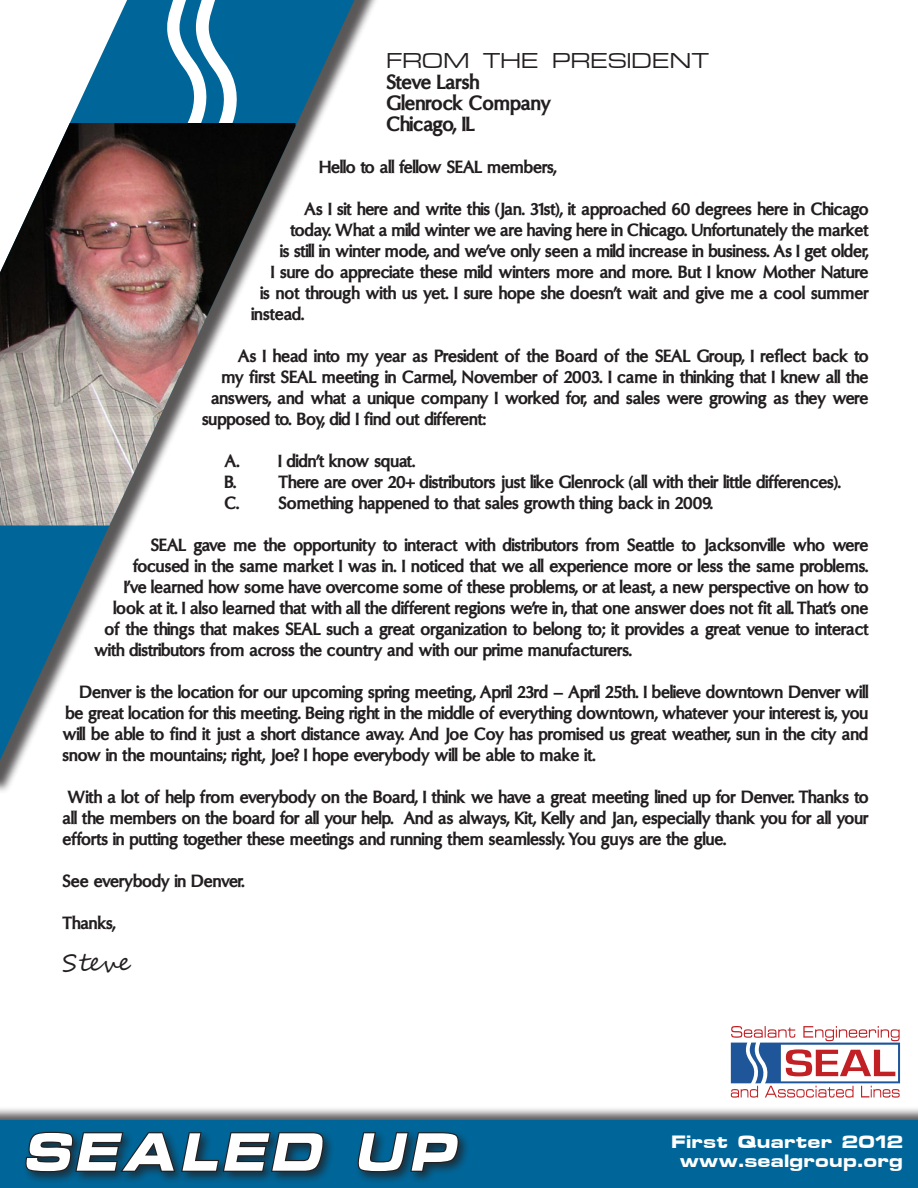
<style>
.page{position:relative;width:918px;height:1188px;background:#fff}
.page>*{position:absolute;margin:0;border:0;box-sizing:border-box;transform-origin:0 0}
.t1{font:italic 700 63.75px "Metrostyle Extended";color:#fff;scale:.92 1}
.t2{font:25.2px "Metrostyle Extended";color:#231f20}
.t3{font:24px "Segoe Script";color:#231f20}
.t4{font:21px "Oregon LDO Black";color:#231f20}
.t5{font:700 21px "Metrostyle Extended";color:#fff}
.t6{font:18px/21px "Oregon LDO Black";color:#231f20;text-align:justify}
</style>
<div class="page">
<svg style="left:0;top:0;width:354px;height:760px"></svg>
<img style="left:0;top:123px;width:296px;height:402px">
<svg style="left:156px;top:0;width:104px;height:123px"></svg>
<div style="left:0;top:1106px;width:918px;height:82px;background:#231f20;opacity:.75"></div>
<div style="left:0;top:1120px;width:918px;height:68px;background:#069"></div>
<div style="left:22px;top:1128px;width:449px;height:56px;background:#231f20;opacity:.75"></div>
<svg style="left:25px;top:1129px;width:299px;height:47px"></svg>
<svg style="left:356px;top:1131px;width:105px;height:42px"></svg>
<svg style="left:731px;top:1026px;width:169px;height:72px"></svg>
<p class="t2" style="left:387px;top:47px;width:324px">FROM THE PRESIDENT</p>
<p class="t4" style="left:386px;top:70px;width:94px">Steve Larsh</p>
<p class="t4" style="left:387px;top:91px;width:166px">Glenrock Company</p>
<p class="t4" style="left:387px;top:112px;width:89px">Chicago, IL</p>
<p class="t6" style="left:319px;top:157px;width:239px">Hello to all fellow SEAL members,</p>
<p class="t6" style="left:304px;top:199px;width:566px">As I sit here and write this (Jan. 31st), it approached 60 degrees here in Chicago</p>
<p class="t6" style="left:291px;top:220px;width:580px">today. What a mild winter we are having here in Chicago. Unfortunately the market</p>
<p class="t6" style="left:280px;top:241px;width:590px">is still in winter mode, and we’ve only seen a mild increase in business. As I get older,</p>
<p class="t6" style="left:271px;top:262px;width:599px">I sure do appreciate these mild winters more and more. But I know Mother Nature</p>
<p class="t6" style="left:261px;top:283px;width:610px">is not through with us yet. I sure hope she doesn’t wait and give me a cool summer</p>
<p class="t6" style="left:252px;top:304px;width:54px">instead.</p>
<p class="t6" style="left:238px;top:346px;width:632px">As I head into my year as President of the Board of the SEAL Group, I reflect back to</p>
<p class="t6" style="left:222px;top:367px;width:648px">my first SEAL meeting in Carmel, November of 2003. I came in thinking that I knew all the</p>
<p class="t6" style="left:211px;top:388px;width:659px">answers, and what a unique company I worked for, and sales were growing as they were</p>
<p class="t6" style="left:202px;top:409px;width:286px">supposed to. Boy, did I find out different:</p>
<p class="t6" style="left:224px;top:451px;width:192px">A. I didn’t know squat.</p>
<p class="t6" style="left:225px;top:472px;width:618px">B. There are over 20+ distributors just like Glenrock (all with their little differences).</p>
<p class="t6" style="left:225px;top:493px;width:490px">C. Something happened to that sales growth thing back in 2009.</p>
<p class="t6" style="left:151px;top:535px;width:719px">SEAL gave me the opportunity to interact with distributors from Seattle to Jacksonville who were</p>
<p class="t6" style="left:133px;top:556px;width:737px">focused in the same market I was in. I noticed that we all experience more or less the same problems.</p>
<p class="t6" style="left:124px;top:577px;width:746px">I’ve learned how some have overcome some of these problems, or at least, a new perspective on how to</p>
<p class="t6" style="left:114px;top:598px;width:756px">look at it. I also learned that with all the different regions we’re in, that one answer does not fit all. That’s one</p>
<p class="t6" style="left:105px;top:619px;width:766px">of the things that makes SEAL such a great organization to belong to; it provides a great venue to interact</p>
<p class="t6" style="left:94px;top:640px;width:539px">with distributors from across the country and with our prime manufacturers.</p>
<p class="t6" style="left:63px;top:682px;width:807px;text-indent:17px">Denver is the location for our upcoming spring meeting, April 23rd – April 25th. I believe downtown Denver will be great location for this meeting. Being right in the middle of everything downtown, whatever your interest is, you will be able to find it just a short distance away. And Joe Coy has promised us great weather, sun in the city and snow in the mountains; right, Joe? I hope everybody will be able to make it.</p>
<p class="t6" style="left:63px;top:787px;width:808px">With a lot of help from everybody on the Board, I think we have a great meeting lined up for Denver. Thanks to all the members on the board for all your help. And as always, Kit, Kelly and Jan, especially thank you for all your efforts in putting together these meetings and running them seamlessly. You guys are the glue.</p>
<p class="t6" style="left:63px;top:871px;width:184px">See everybody in Denver.</p>
<p class="t6" style="left:63px;top:913px;width:54px">Thanks,</p>
<p class="t3" style="left:63px;top:943px;width:69px">Steve</p>
<p class="t1" style="left:22px;top:1118px;width:487px">SEALED UP</p>
<p class="t5" style="left:671px;top:1131px;width:233px">First Quarter 2012</p>
<p class="t5" style="left:680px;top:1150px;width:225px">www.sealgroup.org</p>
</div>
